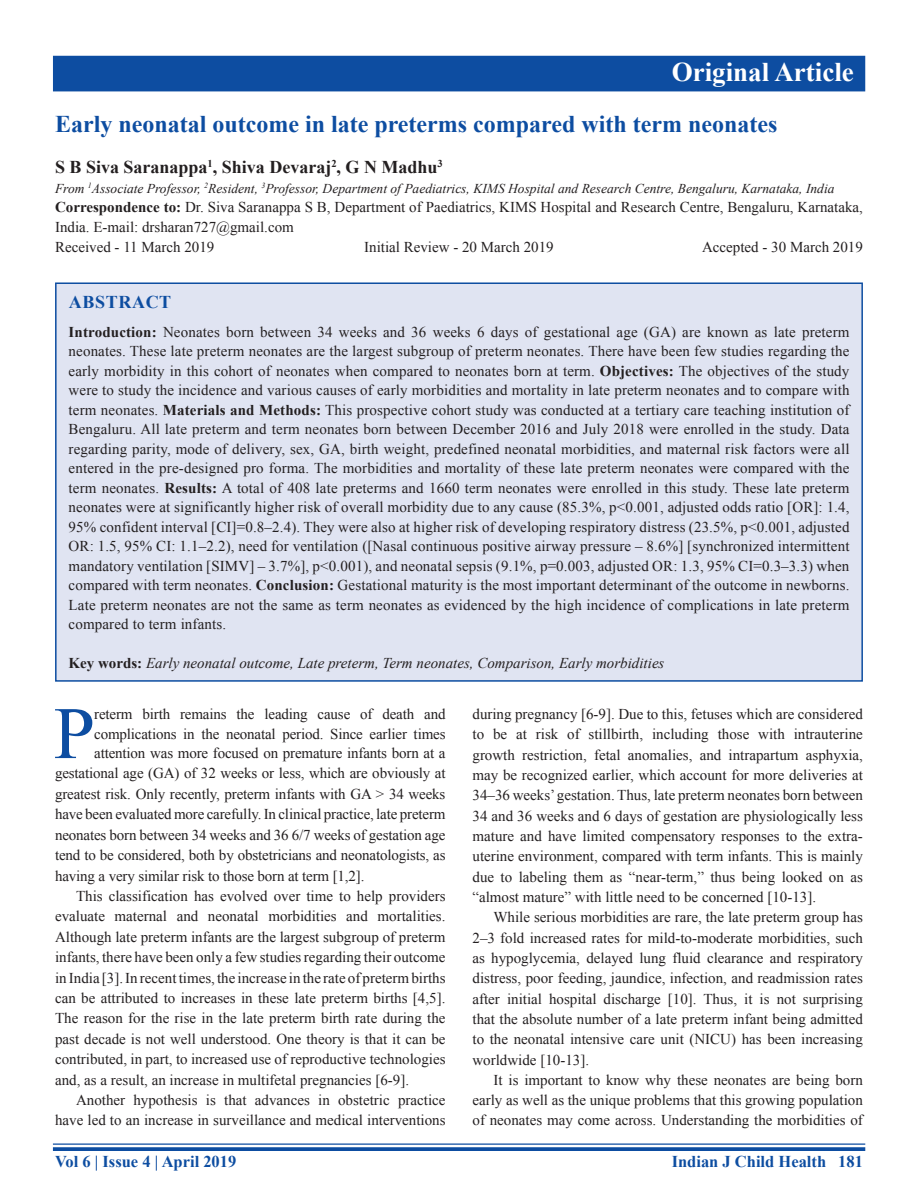
<style>
.page{position:relative;width:918px;height:1188px;background:#fff}
.page>*{position:absolute;margin:0;border:0;box-sizing:border-box;transform-origin:0 0}
.DROP_CAP_TX{font:73.95px "Times New Roman";color:#0d4da1}
.AH{font:700 27px "Times New Roman";color:#fff}
.AT{font:700 24px "Times New Roman";color:#0d4da1}
.AU{font:700 18px "Times New Roman";color:#231f20}
.ABSH{font:700 18px "Times New Roman";letter-spacing:.035em;color:#0d4da1}
.RF{font:700 16.5px "Times New Roman";color:#0d4da1}
.TX{font:15px/20.2px "Times New Roman";color:#231f20;text-align:justify}
.ABS{font:15px/19.5px "Times New Roman";letter-spacing:.01em;color:#231f20;text-align:justify}
.DROP_CAP_TX-2{font:15px "Times New Roman";letter-spacing:-.01em;color:#231f20}
.ADD{font:15px/19.5px "Times New Roman";color:#231f20}
.KWD{font:italic 15px "Times New Roman";color:#231f20}
.HIS{font:15px "Times New Roman";color:#231f20}
.AFF{font:italic 13.5px "Times New Roman";color:#231f20}
.s1{font-weight:700}
.s2{font-weight:700;font-style:normal}
</style>
<div class="page">
<hr style="left:53px;top:1143px;width:812px;height:2px;background:#0d4da1">
<svg style="left:53px;top:1147px;width:812px;height:4px;background:#1b57a6"></svg>
<div style="left:53px;top:56px;width:812px;height:35px;background:#0d4da1"></div>
<div style="left:56px;top:283px;width:806px;height:398px;background:#e0e4f2"></div>
<div style="left:55px;top:282px;width:808px;height:400px;border:2px solid #0d4da1"></div>
<p class="AH" style="left:672px;top:52px;width:184px">Original Article</p>
<p class="AT" style="left:55px;top:106px;width:724px">Early neonatal outcome in late preterms compared with term neonates</p>
<p class="AU" style="left:55px;top:154px;width:389px">S B Siva Saranappa<sup>1</sup>, Shiva Devaraj<sup>2</sup>, G N Madhu<sup>3</sup></p>
<p class="AFF" style="left:55px;top:179px;width:781px">From <sup>1</sup>Associate Professor, <sup>2</sup>Resident, <sup>3</sup>Professor, Department of Paediatrics, KIMS Hospital and Research Centre, Bengaluru, Karnataka, India</p>
<p class="ADD" style="left:55px;top:197px;width:809px"><span class="s1">Correspondence to:</span> Dr. Siva Saranappa S B, Department of Paediatrics, KIMS Hospital and Research Centre, Bengaluru, Karnataka,<br>India. E-mail: drsharan727@gmail.com</p>
<p class="HIS" style="left:55px;top:236px;width:161px">Received - 11 March 2019</p>
<p class="HIS" style="left:364px;top:236px;width:191px">Initial Review - 20 March 2019</p>
<p class="HIS" style="left:702px;top:236px;width:162px">Accepted - 30 March 2019</p>
<p class="ABSH" style="left:69px;top:289px;width:104px">ABSTRACT</p>
<p class="ABS" style="left:69px;top:321px;width:783px"><span class="s1">Introduction:</span> Neonates born between 34 weeks and 36 weeks 6 days of gestational age (GA) are known as late preterm neonates. These late preterm neonates are the largest subgroup of preterm neonates. There have been few studies regarding the early morbidity in this cohort of neonates when compared to neonates born at term. <span class="s1">Objectives:</span> The objectives of the study were to study the incidence and various causes of early morbidities and mortality in late preterm neonates and to compare with term neonates. <span class="s1">Materials and Methods:</span> This prospective cohort study was conducted at a tertiary care teaching institution of Bengaluru. All late preterm and term neonates born between December 2016 and July 2018 were enrolled in the study. Data regarding parity, mode of delivery, sex, GA, birth weight, predefined neonatal morbidities, and maternal risk factors were all entered in the pre-designed pro forma. The morbidities and mortality of these late preterm neonates were compared with the term neonates. <span class="s1">Results:</span> A total of 408 late preterms and 1660 term neonates were enrolled in this study. These late preterm neonates were at significantly higher risk of overall morbidity due to any cause (85.3%, p&lt;0.001, adjusted odds ratio [OR]: 1.4, 95% confident interval [CI]=0.8–2.4). They were also at higher risk of developing respiratory distress (23.5%, p&lt;0.001, adjusted OR: 1.5, 95% CI: 1.1–2.2), need for ventilation ([Nasal continuous positive airway pressure – 8.6%] [synchronized intermittent mandatory ventilation [SIMV] – 3.7%], p&lt;0.001), and neonatal sepsis (9.1%, p=0.003, adjusted OR: 1.3, 95% CI=0.3–3.3) when compared with term neonates. <span class="s1">Conclusion:</span> Gestational maturity is the most important determinant of the outcome in newborns.<br>Late preterm neonates are not the same as term neonates as evidenced by the high incidence of complications in late preterm compared to term infants.</p>
<p class="KWD" style="left:69px;top:653px;width:597px"><span class="s2">Key words:</span> Early neonatal outcome, Late preterm, Term neonates, Comparison, Early morbidities</p>
<p class="DROP_CAP_TX" style="left:54px;top:681px;width:43px">P</p>
<p class="DROP_CAP_TX-2" style="left:94px;top:703px;width:353px">reterm birth remains the leading cause of death and</p>
<p class="DROP_CAP_TX-2" style="left:94px;top:723px;width:353px">complications in the neonatal period. Since earlier times</p>
<p class="DROP_CAP_TX-2" style="left:94px;top:742px;width:353px">attention was more focused on premature infants born at a</p>
<p class="DROP_CAP_TX-2" style="left:55px;top:763px;width:392px">gestational age (GA) of 32 weeks or less, which are obviously at</p>
<p class="DROP_CAP_TX-2" style="left:55px;top:783px;width:392px">greatest risk. Only recently, preterm infants with GA &gt; 34 weeks</p>
<p class="DROP_CAP_TX-2" style="left:55px;top:804px;width:392px">have been evaluated more carefully. In clinical practice, late preterm</p>
<p class="DROP_CAP_TX-2" style="left:55px;top:824px;width:392px">neonates born between 34 weeks and 36 6/7 weeks of gestation age</p>
<p class="DROP_CAP_TX-2" style="left:55px;top:845px;width:392px">tend to be considered, both by obstetricians and neonatologists, as</p>
<p class="DROP_CAP_TX-2" style="left:55px;top:865px;width:311px">having a very similar risk to those born at term [1,2].</p>
<p class="TX" style="left:55px;top:885px;width:392px;text-indent:21px">This classification has evolved over time to help providers evaluate maternal and neonatal morbidities and mortalities.<br>Although late preterm infants are the largest subgroup of preterm infants, there have been only a few studies regarding their outcome in India [3]. In recent times, the increase in the rate of preterm births can be attributed to increases in these late preterm births [4,5].<br>The reason for the rise in the late preterm birth rate during the past decade is not well understood. One theory is that it can be contributed, in part, to increased use of reproductive technologies and, as a result, an increase in multifetal pregnancies [6-9].</p>
<p class="TX" style="left:55px;top:1089px;width:392px;text-align:right">Another hypothesis is that advances in obstetric practice have led to an increase in surveillance and medical interventions</p>
<p class="TX" style="left:472px;top:703px;width:392px">during pregnancy [6-9]. Due to this, fetuses which are considered to be at risk of stillbirth, including those with intrauterine growth restriction, fetal anomalies, and intrapartum asphyxia, may be recognized earlier, which account for more deliveries at 34–36 weeks’ gestation. Thus, late preterm neonates born between 34 and 36 weeks and 6 days of gestation are physiologically less mature and have limited compensatory responses to the extra&shy;uterine environment, compared with term infants. This is mainly due to labeling them as “near-term,” thus being looked on as “almost mature” with little need to be concerned [10-13].</p>
<p class="TX" style="left:472px;top:907px;width:392px;text-indent:21px">While serious morbidities are rare, the late preterm group has 2–3 fold increased rates for mild-to-moderate morbidities, such as hypoglycemia, delayed lung fluid clearance and respiratory distress, poor feeding, jaundice, infection, and readmission rates after initial hospital discharge [10]. Thus, it is not surprising that the absolute number of a late preterm infant being admitted to the neonatal intensive care unit (NICU) has been increasing worldwide [10-13].</p>
<p class="TX" style="left:472px;top:1069px;width:392px;text-indent:21px">It is important to know why these neonates are being born early as well as the unique problems that this growing population of neonates may come across. Understanding the morbidities of</p>
<p class="RF" style="left:55px;top:1150px;width:183px">Vol 6 | Issue 4 | April 2019</p>
<p class="RF" style="left:672px;top:1150px;width:193px">Indian J Child Health 181</p>
</div>
